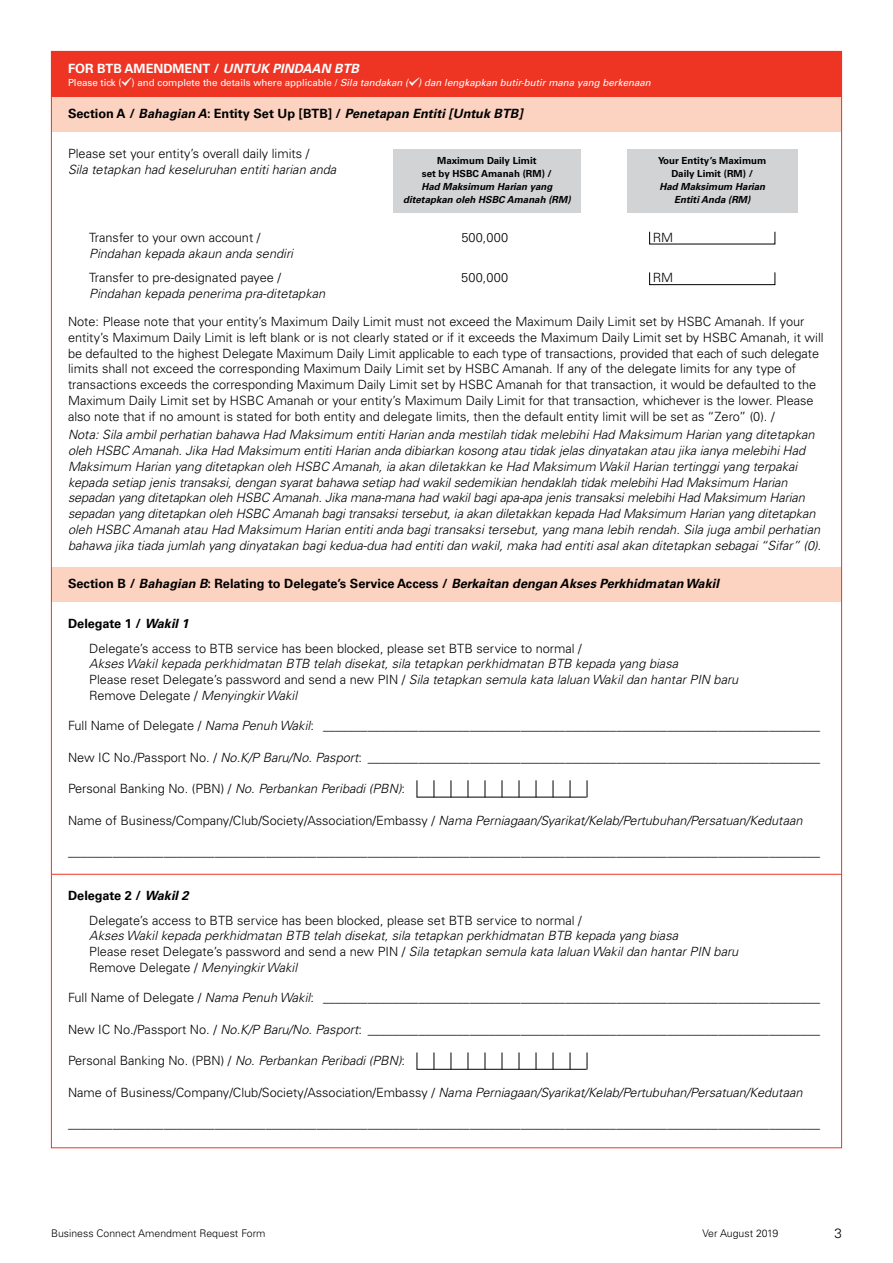
<style>
.page{position:relative;width:893px;height:1263px;background:#fff}
.page>*{position:absolute;margin:0;border:0;box-sizing:border-box;transform-origin:0 0}
.t1{font:300 13.5px "Univers LT Std";color:#000}
.t2{font:300 12.75px/15.8px "Univers LT Std";color:#000}
.t3{font:italic 300 12.75px/15.8px "Univers LT Std";color:#000}
.t4{font:italic 700 12.75px "Univers";color:#000}
.t5{font:700 12.75px "Univers";color:#000}
.t6{font:italic 700 12.75px "Univers";color:#fff}
.t7{font:700 12.75px "Univers";color:#fff}
.t8{font:300 10.5px "Univers LT Std";color:#000}
.t9{font:italic 9.75px "Univers LT Std";color:#fff}
.t10{font:italic 700 9.75px/12.8px "Univers LT Std";color:#000;text-align:center}
.t11{font:700 9.75px/12.8px "Univers LT Std";color:#000;text-align:center}
.s1{font-style:normal}
.s2{font-style:italic}
</style>
<div class="page">
<div style="left:51px;top:51px;width:791px;height:47px;background:#ee3524"></div>
<div style="left:51px;top:98px;width:791px;height:34px;background:#fcd3c1"></div>
<div style="left:51px;top:568px;width:791px;height:34px;background:#fcd3c1"></div>
<div style="left:393px;top:149px;width:187px;height:64px;background:#d1d3d4"></div>
<div style="left:627px;top:149px;width:170px;height:64px;background:#d1d3d4"></div>
<div style="left:649px;top:272px;width:126px;height:13px;border:1px solid #000"></div>
<svg style="left:417px;top:780px;width:1px;height:17px"></svg>
<svg style="left:434px;top:780px;width:1px;height:17px"></svg>
<svg style="left:451px;top:780px;width:1px;height:17px"></svg>
<svg style="left:468px;top:780px;width:1px;height:17px"></svg>
<svg style="left:485px;top:780px;width:1px;height:17px"></svg>
<svg style="left:502px;top:780px;width:1px;height:17px"></svg>
<svg style="left:519px;top:780px;width:1px;height:17px"></svg>
<svg style="left:536px;top:780px;width:1px;height:17px"></svg>
<svg style="left:553px;top:780px;width:1px;height:17px"></svg>
<svg style="left:570px;top:780px;width:1px;height:17px"></svg>
<svg style="left:587px;top:780px;width:1px;height:17px"></svg>
<hr style="left:417px;top:797px;width:170px;height:1px;background:#000">
<svg style="left:417px;top:1052px;width:1px;height:17px"></svg>
<svg style="left:434px;top:1052px;width:1px;height:17px"></svg>
<svg style="left:451px;top:1052px;width:1px;height:17px"></svg>
<svg style="left:468px;top:1052px;width:1px;height:17px"></svg>
<svg style="left:485px;top:1052px;width:1px;height:17px"></svg>
<svg style="left:502px;top:1052px;width:1px;height:17px"></svg>
<svg style="left:519px;top:1052px;width:1px;height:17px"></svg>
<svg style="left:536px;top:1052px;width:1px;height:17px"></svg>
<svg style="left:553px;top:1052px;width:1px;height:17px"></svg>
<svg style="left:570px;top:1052px;width:1px;height:17px"></svg>
<svg style="left:587px;top:1052px;width:1px;height:17px"></svg>
<hr style="left:417px;top:1069px;width:170px;height:1px;background:#000">
<hr style="left:51px;top:874px;width:791px;height:1px;background:#ee3524">
<p class="t7" style="left:68px;top:61px;width:67px">For BTB AMEN</p>
<p class="t7" style="left:163px;top:61px;width:20px">DMENT</p>
<p class="t6" style="left:214px;top:61px;width:100px"><span class="s1">/</span> Untuk PINDAAN</p>
<p class="t6" style="left:334px;top:61px;width:26px">BTB</p>
<p class="t9" style="left:68px;top:77px;width:584px"><span class="s1">Please tick ( ) and complete the details where applicable /</span> Sila tandakan ( ) dan lengkapkan butir-butir mana yang berkenaan</p>
<p class="t4" style="left:68px;top:106px;width:456px"><span class="s1">Section A /</span> Bahagian A<span class="s1">: Entity Set Up [BTB] /</span> Penetapan Entiti [Untuk BTB]</p>
<p class="t2" style="left:68px;top:146px;width:243px">Please set your entity’s overall daily limits /</p>
<p class="t3" style="left:68px;top:162px;width:270px">Sila tetapkan had keseluruhan entiti harian anda</p>
<p class="t11" style="left:422px;top:155px;width:132px">Maximum Daily Limit<br>set by HSBC Amanah (RM) /</p>
<p class="t10" style="left:403px;top:180px;width:169px">Had Maksimum Harian yang ditetapkan oleh HSBC Amanah (RM)</p>
<p class="t11" style="left:658px;top:155px;width:110px">Your Entity’s Maximum<br>Daily Limit (RM) /</p>
<p class="t10" style="left:659px;top:180px;width:107px">Had Maksimum Harian<br>Entiti Anda (RM)</p>
<p class="t2" style="left:89px;top:229px;width:173px">Transfer to your own account /</p>
<p class="t2" style="left:461px;top:229px;width:48px">500,000</p>
<p class="t2" style="left:653px;top:229px;width:22px">RM</p>
<p class="t3" style="left:89px;top:245px;width:205px">Pindahan kepada akaun anda sendiri</p>
<p class="t2" style="left:89px;top:270px;width:193px">Transfer to pre-designated payee /</p>
<p class="t2" style="left:461px;top:270px;width:48px">500,000</p>
<p class="t2" style="left:653px;top:270px;width:22px">RM</p>
<p class="t3" style="left:89px;top:286px;width:237px">Pindahan kepada penerima pra-ditetapkan</p>
<p class="t2" style="left:68px;top:314px;width:757px">Note: Please note that your entity’s Maximum Daily Limit must not exceed the Maximum Daily Limit set by HSBC Amanah. If your entity’s Maximum Daily Limit is left blank or is not clearly stated or if it exceeds the Maximum Daily Limit set by HSBC Amanah, it will be defaulted to the highest Delegate Maximum Daily Limit applicable to each type of transactions, provided that each of such delegate limits shall not exceed the corresponding Maximum Daily Limit set by HSBC Amanah. If any of the delegate limits for any type of transactions exceeds the corresponding Maximum Daily Limit set by HSBC Amanah for that transaction, it would be defaulted to the Maximum Daily Limit set by HSBC Amanah or your entity’s Maximum Daily Limit for that transaction, whichever is the lower. Please also note that if no amount is stated for both entity and delegate limits, then the default entity limit will be set as “Zero” (0). /</p>
<p class="t3" style="left:68px;top:427px;width:755px">Nota: Sila ambil perhatian bahawa Had Maksimum entiti Harian anda mestilah tidak melebihi Had Maksimum Harian yang ditetapkan oleh HSBC Amanah. Jika Had Maksimum entiti Harian anda dibiarkan kosong atau tidak jelas dinyatakan atau jika ianya melebihi Had Maksimum Harian yang ditetapkan oleh HSBC Amanah, ia akan diletakkan ke Had Maksimum Wakil Harian tertinggi yang terpakai kepada setiap jenis transaksi, dengan syarat bahawa setiap had wakil sedemikian hendaklah tidak melebihi Had Maksimum Harian sepadan yang ditetapkan oleh HSBC Amanah. Jika mana-mana had wakil bagi apa-apa jenis transaksi melebihi Had Maksimum Harian sepadan yang ditetapkan oleh HSBC Amanah bagi transaksi tersebut, ia akan diletakkan kepada Had Maksimum Harian yang ditetapkan oleh HSBC Amanah atau Had Maksimum Harian entiti anda bagi transaksi tersebut, yang mana lebih rendah. Sila juga ambil perhatian bahawa jika tiada jumlah yang dinyatakan bagi kedua-dua had entiti dan wakil, maka had entiti asal akan ditetapkan sebagai “Sifar” (0).</p>
<p class="t4" style="left:68px;top:576px;width:653px"><span class="s1">Section B /</span> Bahagian B<span class="s1">: Relating to Delegate’s Service Access /</span> Berkaitan dengan Akses Perkhidmatan Wakil</p>
<p class="t5" style="left:68px;top:616px;width:122px">Delegate 1 / <span class="s2">Wakil 1</span></p>
<p class="t2" style="left:89px;top:641px;width:494px">Delegate’s access to BTB service has been blocked, please set BTB service to normal /</p>
<p class="t3" style="left:89px;top:656px;width:650px">Akses Wakil kepada perkhidmatan BTB telah disekat, sila tetapkan perkhidmatan BTB kepada yang biasa<br><span class="s1">Please reset Delegate’s password and send a new PIN /</span> Sila tetapkan semula kata laluan Wakil dan hantar PIN baru<br><span class="s1">Remove Delegate /</span> Menyingkir Wakil</p>
<p class="t2" style="left:68px;top:718px;width:754px">Full Name of Delegate / <span class="s2">Nama Penuh Wakil</span>: ______________________________________________________________________________</p>
<p class="t2" style="left:68px;top:749px;width:754px">New IC No./Passport No. / <span class="s2">No.K/P Baru/No. Pasport</span>: _______________________________________________________________________</p>
<p class="t2" style="left:68px;top:781px;width:339px">Personal Banking No. (PBN) / <span class="s2">No. Perbankan Peribadi (PBN)</span>:</p>
<p class="t3" style="left:68px;top:812px;width:736px"><span class="s1">Name of Business/Company/Club/Society/Association/Embassy /</span> Nama Perniagaan/Syarikat/Kelab/Pertubuhan/Persatuan/Kedutaan</p>
<p class="t2" style="left:68px;top:844px;width:754px">______________________________________________________________________________________________________________________</p>
<p class="t5" style="left:68px;top:888px;width:122px">Delegate 2 / <span class="s2">Wakil 2</span></p>
<p class="t2" style="left:89px;top:913px;width:494px">Delegate’s access to BTB service has been blocked, please set BTB service to normal /</p>
<p class="t3" style="left:89px;top:928px;width:650px">Akses Wakil kepada perkhidmatan BTB telah disekat, sila tetapkan perkhidmatan BTB kepada yang biasa<br><span class="s1">Please reset Delegate’s password and send a new PIN /</span> Sila tetapkan semula kata laluan Wakil dan hantar PIN baru<br><span class="s1">Remove Delegate /</span> Menyingkir Wakil</p>
<p class="t2" style="left:68px;top:990px;width:754px">Full Name of Delegate / <span class="s2">Nama Penuh Wakil</span>: ______________________________________________________________________________</p>
<p class="t2" style="left:68px;top:1021px;width:754px">New IC No./Passport No. / <span class="s2">No.K/P Baru/No. Pasport</span>: _______________________________________________________________________</p>
<p class="t2" style="left:68px;top:1053px;width:339px">Personal Banking No. (PBN) / <span class="s2">No. Perbankan Peribadi (PBN)</span>:</p>
<p class="t3" style="left:68px;top:1085px;width:736px"><span class="s1">Name of Business/Company/Club/Society/Association/Embassy /</span> Nama Perniagaan/Syarikat/Kelab/Pertubuhan/Persatuan/Kedutaan</p>
<p class="t2" style="left:68px;top:1116px;width:754px">______________________________________________________________________________________________________________________</p>
<p class="t8" style="left:51px;top:1227px;width:216px">Business Connect Amendment Request Form</p>
<p class="t8" style="left:703px;top:1227px;width:77px">Ver August 2019</p>
<p class="t1" style="left:834px;top:1225px;width:9px">3</p>
</div>
